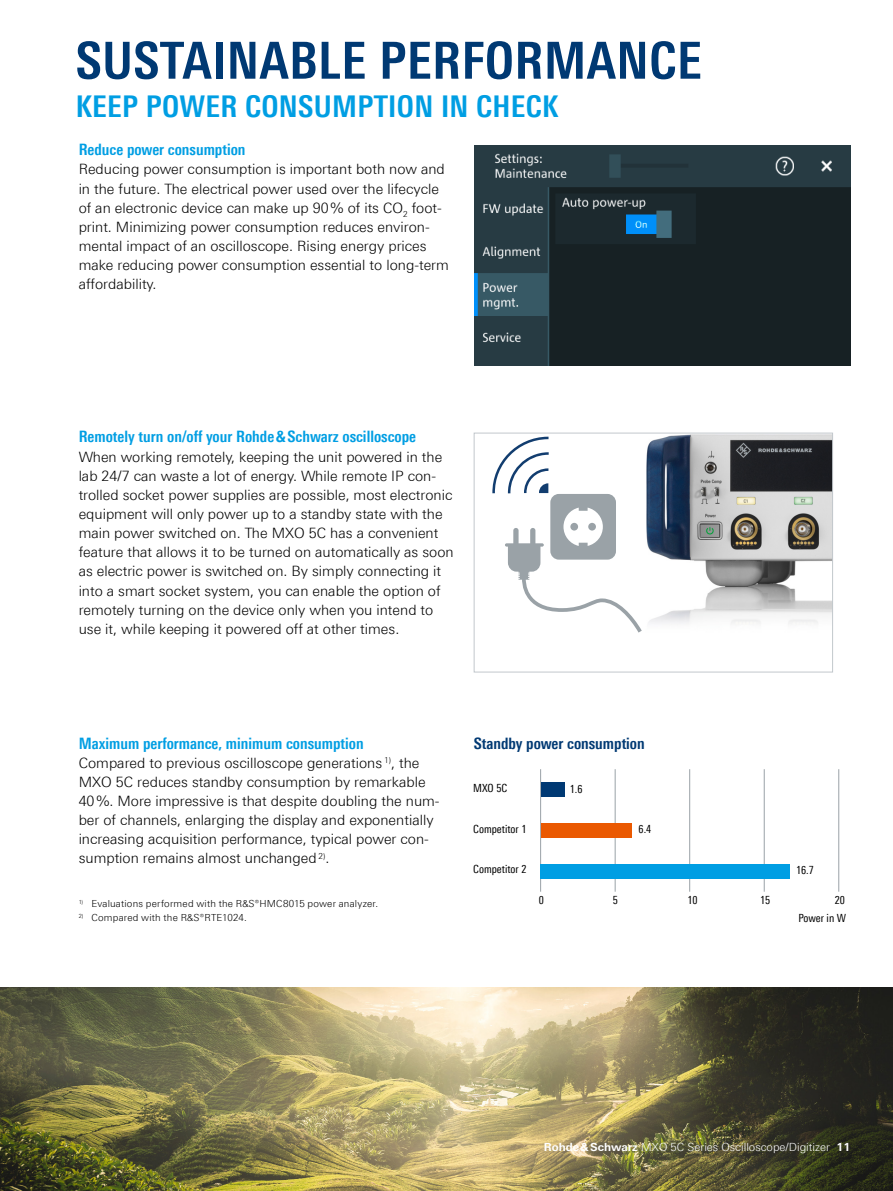
<style>
.page{position:relative;width:893px;height:1191px;background:#fff}
.page>*{position:absolute;margin:0;border:0;box-sizing:border-box;transform-origin:0 0}
.Seiten_Headline_34Pt_blau_IVZ{font:700 condensed 51px "Linotype Universfor RS";letter-spacing:.01em;color:#003973}
.Seiten_Headline_20Pt_cyan{font:700 condensed 30px "Linotype Universfor RS";letter-spacing:.01em;color:#009ee3}
.Absatzfett_cyan{font:700 condensed 15.75px "Linotype Universfor RS";color:#009ee3}
.Grafik_Tabelle_Überschrift{font:700 condensed 15.75px "Linotype Universfor RS";color:#003973}
.Haupttext_ohne_Abstand{font:300 14.25px/19.2px "Linotype Universfor RS";color:#000}
.Grafiktext_ohne_Raster{font:condensed 11.25px "Linotype Universfor RS";color:#000}
.t1{font:300 11.25px "Linotype Universfor RS";color:#fff}
.Fussnote{font:300 9.75px "Linotype Universfor RS";letter-spacing:.02em;color:#000}
.s1{font-weight:700}
</style>
<div class="page">
<img style="left:0;top:988px;width:893px;height:203px">
<img style="left:474px;top:146px;width:376px;height:220px">
<hr style="left:615px;top:769px;width:1px;height:122px;background:#9aa2a7">
<hr style="left:540px;top:769px;width:1px;height:122px;background:#9aa2a7">
<hr style="left:689px;top:769px;width:1px;height:122px;background:#9aa2a7">
<hr style="left:838px;top:769px;width:1px;height:122px;background:#9aa2a7">
<hr style="left:764px;top:769px;width:1px;height:122px;background:#9aa2a7">
<div style="left:541px;top:823px;width:90px;height:14px;background:#ea5901"></div>
<div style="left:541px;top:864px;width:249px;height:14px;background:#009ee3"></div>
<div style="left:541px;top:782px;width:23px;height:15px;background:#003973"></div>
<img style="left:646px;top:435px;width:185px;height:189px">
<svg style="left:492px;top:437px;width:150px;height:196px"></svg>
<div style="left:474px;top:433px;width:359px;height:239px;border:1px solid #c2c8cc"></div>
<p class="Seiten_Headline_34Pt_blau_IVZ" style="left:76px;top:30px;width:627px">SUSTAINABLE PERFORMANCE</p>
<p class="Seiten_Headline_20Pt_cyan" style="left:76px;top:88px;width:484px">KEEP POWER CONSUMPTION IN CHECK</p>
<p class="Absatzfett_cyan" style="left:79px;top:140px;width:168px">Reduce power consumption</p>
<p class="Haupttext_ohne_Abstand" style="left:79px;top:160px;width:372px">Reducing power consumption is important both now and in the future. The electrical power used over the lifecycle of an electronic device can make up 90% of its CO<sub>2</sub> foot&shy;print. Minimizing power consumption reduces environ&shy;mental impact of an oscilloscope. Rising energy prices make reducing power consumption essential to long-term affordability.</p>
<p class="Absatzfett_cyan" style="left:79px;top:427px;width:339px">Remotely turn on/off your Rohde&amp;Schwarz oscilloscope</p>
<p class="Haupttext_ohne_Abstand" style="left:79px;top:447px;width:377px">When working remotely, keeping the unit powered in the lab 24/7 can waste a lot of energy. While remote IP con&shy;trolled socket power supplies are possible, most electronic equipment will only power up to a standby state with the main power switched on. The MXO 5C has a convenient feature that allows it to be turned on automatically as soon as electric power is switched on. By simply connecting it into a smart socket system, you can enable the option of remotely turning on the device only when you intend to use it, while keeping it powered off at other times.</p>
<p class="Absatzfett_cyan" style="left:79px;top:733px;width:287px">Maximum performance, minimum consumption</p>
<p class="Haupttext_ohne_Abstand" style="left:79px;top:753px;width:362px">Compared to previous oscilloscope generations <sup>1)</sup>, the MXO 5C reduces standby consumption by remarkable 40%. More impressive is that despite doubling the num&shy;ber of channels, enlarging the display and exponentially increasing acquisition performance, typical power con&shy;sumption remains almost unchanged <sup>2)</sup>.</p>
<p class="Fussnote" style="left:79px;top:898px;width:301px"><sup>1)</sup> Evaluations performed with the R&amp;S®HMC8015 power analyzer.</p>
<p class="Fussnote" style="left:79px;top:911px;width:170px"><sup>2)</sup> Compared with the R&amp;S®RTE1024.</p>
<p class="Grafik_Tabelle_Überschrift" style="left:474px;top:733px;width:172px">Standby power consumption</p>
<p class="Grafiktext_ohne_Raster" style="left:570px;top:782px;width:14px">1.6</p>
<p class="Grafiktext_ohne_Raster" style="left:473px;top:781px;width:35px">MXO 5C</p>
<p class="Grafiktext_ohne_Raster" style="left:473px;top:822px;width:55px">Competitor 1</p>
<p class="Grafiktext_ohne_Raster" style="left:473px;top:862px;width:55px">Competitor 2</p>
<p class="Grafiktext_ohne_Raster" style="left:639px;top:822px;width:14px">6.4</p>
<p class="Grafiktext_ohne_Raster" style="left:796px;top:863px;width:19px">16.7</p>
<p class="Grafiktext_ohne_Raster" style="left:539px;top:893px;width:7px">0</p>
<p class="Grafiktext_ohne_Raster" style="left:613px;top:893px;width:7px">5</p>
<p class="Grafiktext_ohne_Raster" style="left:687px;top:893px;width:12px">10</p>
<p class="Grafiktext_ohne_Raster" style="left:760px;top:893px;width:12px">15</p>
<p class="Grafiktext_ohne_Raster" style="left:835px;top:893px;width:12px">20</p>
<p class="Grafiktext_ohne_Raster" style="left:799px;top:911px;width:49px">Power in W</p>
<p class="t1" style="left:544px;top:1140px;width:308px"><span class="s1">Rohde&amp;Schwarz</span> MXO 5C Series Oscilloscope/Digitizer <span class="s1">11</span></p>
</div>
